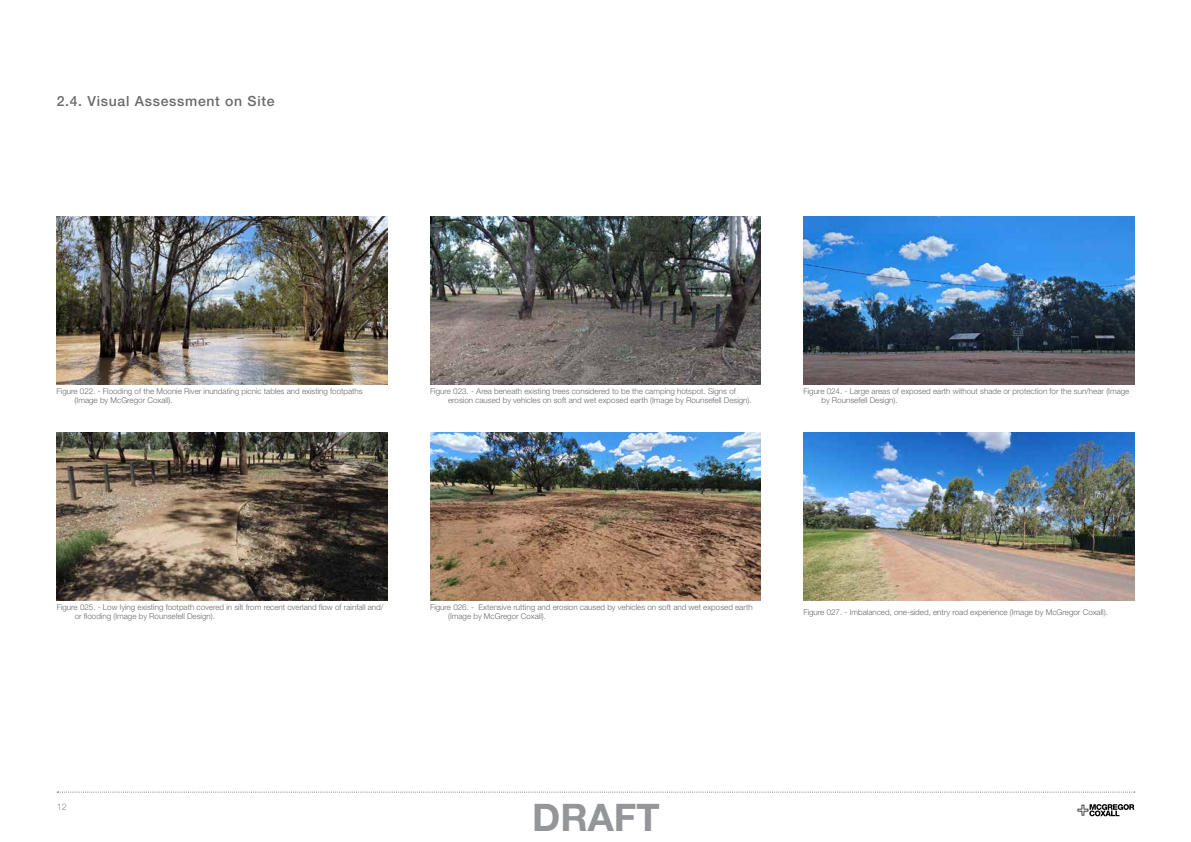
<style>
.page{position:relative;width:1191px;height:842px;background:#fff}
.page>*{position:absolute;margin:0;border:0;box-sizing:border-box;transform-origin:0 0}
.t1{font:700 38px "Helvetica Neue LT Std";color:#939598}
.t2{font:500 14px "Helvetica Neue LT Std";letter-spacing:.05em;color:#696a6d}
.t3{font:100 9px "Helvetica Neue LT Std";color:#58595b}
.t4{font:300 8px/9px "Helvetica Neue LT Std";color:#696a6d}
</style>
<div class="page">
<svg style="left:1077px;top:804px;width:57px;height:12px"></svg>
<svg style="left:57px;top:792px;width:1077px;height:1px"></svg>
<img style="left:430px;top:216px;width:331px;height:168px">
<img style="left:57px;top:216px;width:330px;height:168px">
<img style="left:430px;top:432px;width:331px;height:168px">
<img style="left:57px;top:432px;width:330px;height:168px">
<img style="left:803px;top:432px;width:331px;height:168px">
<img style="left:803px;top:216px;width:331px;height:168px">
<h2 class="t2" style="left:57px;top:93px;width:219px">2.4. Visual Assessment on Site</h2>
<p class="t4" style="left:75px;top:387px;width:289px;text-indent:-18px">Figure 022. - Flooding of the Moonie River inundating picnic tables and existing footpaths (Image by McGregor Coxall).</p>
<p class="t4" style="left:448px;top:387px;width:305px;text-indent:-18px">Figure 023. - Area beneath existing trees considered to be the camping hotspot. Signs of erosion caused by vehicles on soft and wet exposed earth (Image by Rounsefell Design).</p>
<p class="t4" style="left:821px;top:387px;width:309px;text-indent:-18px">Figure 024. - Large areas of exposed earth without shade or protection for the sun/hear (Image by Rounsefell Design).</p>
<p class="t4" style="left:75px;top:603px;width:310px;text-indent:-18px">Figure 025. - Low lying existing footpath covered in silt from recent overland flow of rainfall and/ or flooding (Image by Rounsefell Design).</p>
<p class="t4" style="left:448px;top:603px;width:306px;text-indent:-18px">Figure 026. - Extensive rutting and erosion caused by vehicles on soft and wet exposed earth (Image by McGregor Coxall).</p>
<p class="t4" style="left:803px;top:607px;width:306px">Figure 027. - Imbalanced, one-sided, entry road experience (Image by McGregor Coxall).</p>
<p class="t3" style="left:57px;top:802px;width:12px">12</p>
<h1 class="t1" style="left:532px;top:794px;width:129px">DRAFT</h1>
</div>
